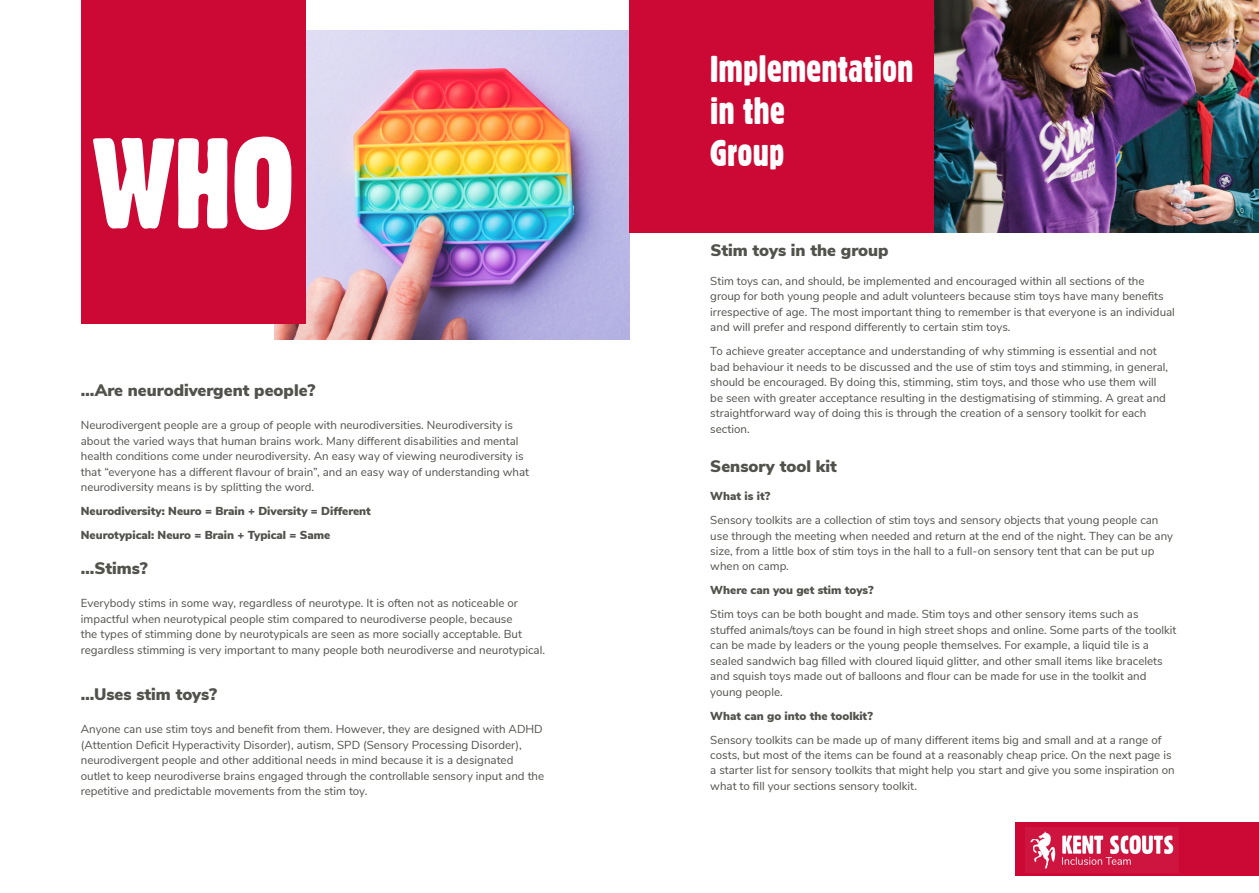
<style>
.page{position:relative;width:1259px;height:893px;background:#fff}
.page>*{position:absolute;margin:0;border:0;box-sizing:border-box;transform-origin:0 0}
._70_Header_white_Bebas_Neue{font:125.25px "Gothic 821 Condensed BT";color:#fff}
._70_Header_white_Bebas_Neue-2{font:36.45px "Gothic 821 Condensed BT";color:#fff}
._17_Content_black_Titillium_Web{font:900 16.65px "Nunito Sans";color:#51524c}
._8_Content_black_Source_Sans_Pro{font:11.55px/15.5px "Nunito Sans";color:#51524c}
._8_Content_black_Source_Sans_Pro-2{font:900 11.55px "Nunito Sans";color:#51524c}
</style>
<div class="page">
<img style="left:274px;top:30px;width:355px;height:309px">
<img style="left:934px;top:0;width:325px;height:233px">
<div style="left:81px;top:0;width:225px;height:324px;background:#cc0935"></div>
<div style="left:629px;top:0;width:305px;height:233px;background:#cc0935"></div>
<div style="left:1015px;top:823px;width:244px;height:53px;background:#cc0935"></div>
<img style="left:1025px;top:827px;width:153px;height:45px">
<p class="_70_Header_white_Bebas_Neue" style="left:92px;top:108px;width:204px">WHO</p>
<p class="_17_Content_black_Titillium_Web" style="left:81px;top:378px;width:236px">…Are neurodivergent people?</p>
<p class="_8_Content_black_Source_Sans_Pro" style="left:81px;top:417px;width:450px">Neurodivergent people are a group of people with neurodiversities. Neurodiversity is about the varied ways that human brains work. Many different disabilities and mental health conditions come under neurodiversity. An easy way of viewing neurodiversity is that “everyone has a different flavour of brain”, and an easy way of understanding what neurodiversity means is by splitting the word.</p>
<p class="_8_Content_black_Source_Sans_Pro-2" style="left:81px;top:502px;width:292px">Neurodiversity: Neuro = Brain + Diversity = Different</p>
<p class="_8_Content_black_Source_Sans_Pro-2" style="left:81px;top:526px;width:251px">Neurotypical: Neuro = Brain + Typical = Same</p>
<p class="_17_Content_black_Titillium_Web" style="left:81px;top:556px;width:68px">…Stims?</p>
<p class="_8_Content_black_Source_Sans_Pro" style="left:81px;top:595px;width:466px">Everybody stims in some way, regardless of neurotype. It is often not as noticeable or impactful when neurotypical people stim compared to neurodiverse people, because<br>the types of stimming done by neurotypicals are seen as more socially acceptable. But regardless stimming is very important to many people both neurodiverse and neurotypical.</p>
<p class="_17_Content_black_Titillium_Web" style="left:81px;top:682px;width:138px">…Uses stim toys?</p>
<p class="_8_Content_black_Source_Sans_Pro" style="left:81px;top:721px;width:465px">Anyone can use stim toys and benefit from them. However, they are designed with ADHD (Attention Deficit Hyperactivity Disorder), autism, SPD (Sensory Processing Disorder), neurodivergent people and other additional needs in mind because it is a designated outlet to keep neurodiverse brains engaged through the controllable sensory input and the repetitive and predictable movements from the stim toy.</p>
<p class="_70_Header_white_Bebas_Neue-2" style="left:710px;top:47px;width:205px">Implementation</p>
<p class="_70_Header_white_Bebas_Neue-2" style="left:710px;top:89px;width:76px">in the</p>
<p class="_70_Header_white_Bebas_Neue-2" style="left:710px;top:131px;width:76px">Group</p>
<p class="_17_Content_black_Titillium_Web" style="left:710px;top:238px;width:180px">Stim toys in the group</p>
<p class="_8_Content_black_Source_Sans_Pro" style="left:710px;top:273px;width:466px">Stim toys can, and should, be implemented and encouraged within all sections of the group for both young people and adult volunteers because stim toys have many benefits irrespective of age. The most important thing to remember is that everyone is an individual and will prefer and respond differently to certain stim toys.</p>
<p class="_8_Content_black_Source_Sans_Pro" style="left:710px;top:343px;width:459px">To achieve greater acceptance and understanding of why stimming is essential and not bad behaviour it needs to be discussed and the use of stim toys and stimming, in general, should be encouraged. By doing this, stimming, stim toys, and those who use them will be seen with greater acceptance resulting in the destigmatising of stimming. A great and straightforward way of doing this is through the creation of a sensory toolkit for each section.</p>
<p class="_17_Content_black_Titillium_Web" style="left:710px;top:454px;width:128px">Sensory tool kit</p>
<p class="_8_Content_black_Source_Sans_Pro-2" style="left:710px;top:488px;width:62px">What is it?</p>
<p class="_8_Content_black_Source_Sans_Pro" style="left:710px;top:512px;width:464px">Sensory toolkits are a collection of stim toys and sensory objects that young people can use through the meeting when needed and return at the end of the night. They can be any size, from a little box of stim toys in the hall to a full-on sensory tent that can be put up when on camp.</p>
<p class="_8_Content_black_Source_Sans_Pro-2" style="left:710px;top:582px;width:165px">Where can you get stim toys?</p>
<p class="_8_Content_black_Source_Sans_Pro" style="left:710px;top:606px;width:468px">Stim toys can be both bought and made. Stim toys and other sensory items such as stuffed animals/toys can be found in high street shops and online. Some parts of the toolkit can be made by leaders or the young people themselves. For example, a liquid tile is a sealed sandwich bag filled with cloured liquid glitter, and other small items like bracelets and squish toys made out of balloons and flour can be made for use in the toolkit and young people.</p>
<p class="_8_Content_black_Source_Sans_Pro-2" style="left:710px;top:707px;width:164px">What can go into the toolkit?</p>
<p class="_8_Content_black_Source_Sans_Pro" style="left:710px;top:731px;width:466px">Sensory toolkits can be made up of many different items big and small and at a range of costs, but most of the items can be found at a reasonably cheap price. On the next page is a starter list for sensory toolkits that might help you start and give you some inspiration on what to fill your sections sensory toolkit.</p>
</div>
